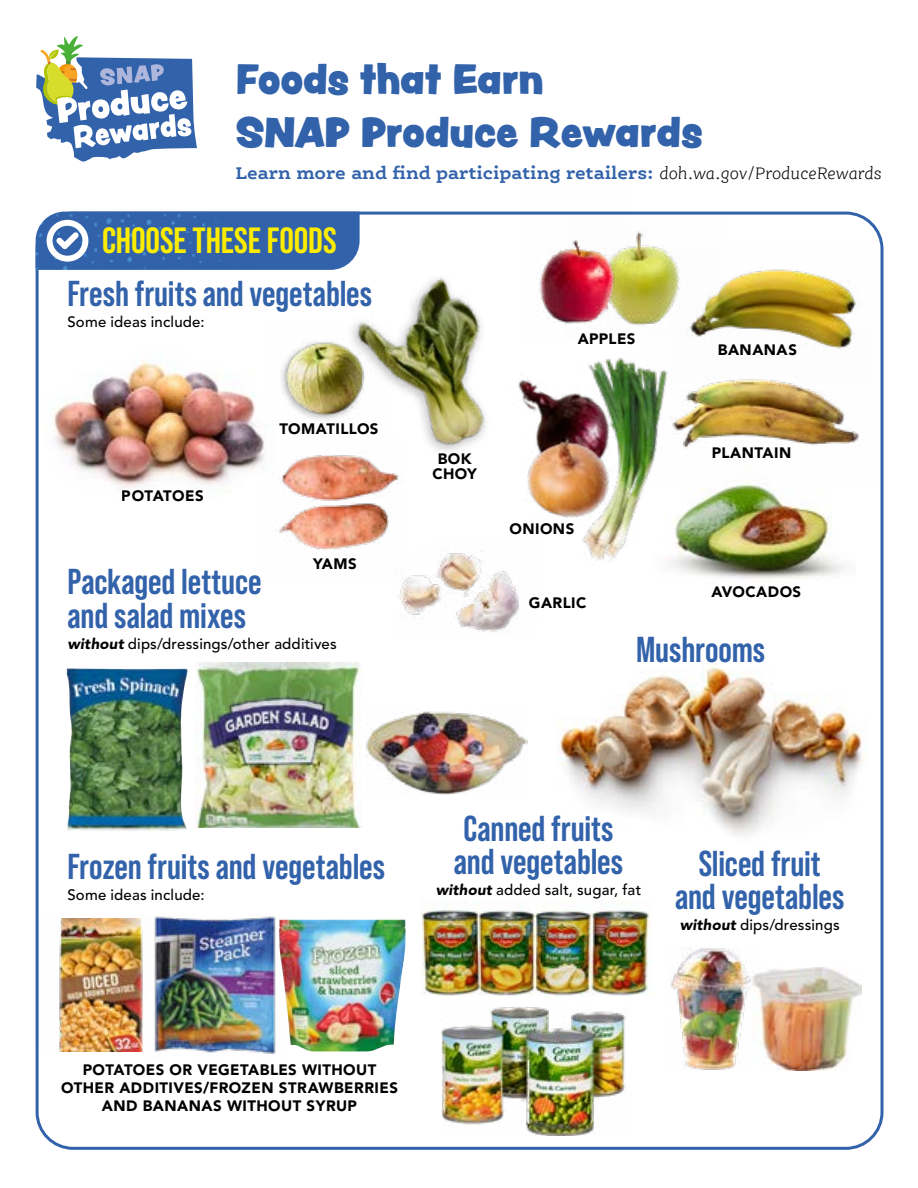
<style>
.page{position:relative;width:918px;height:1188px;background:#fff}
.page>*{position:absolute;margin:0;border:0;box-sizing:border-box;transform-origin:0 0}
.t1{font:45px/52.9px "Peachy Keen JF";letter-spacing:-.005em;color:#3262aa}
.t2{font:700 36.45px "Bebas Neue Pro";color:#ffed00}
.t3{font:700 36px/33px "Bebas Neue Pro";letter-spacing:-.005em;color:#3262aa}
.t4{font:700 18px "Ernestine Pro";color:#3262aa}
.t5{font:900 15px/18px "Avenir LT Std";letter-spacing:.03em;color:#000;text-align:center}
.t6{font:500 15px "Avenir LT Std";letter-spacing:.01em;color:#000}
.s1{font-weight:300;font-style:italic;color:#000}
.s2{font-weight:900;font-style:italic}
</style>
<div class="page">
<img style="left:398px;top:549px;width:117px;height:83px">
<img style="left:630px;top:229px;width:42px;height:97px">
<img style="left:53px;top:361px;width:212px;height:127px">
<svg style="left:36px;top:36px;width:161px;height:126px"></svg>
<svg style="left:36px;top:212px;width:324px;height:58px;background:#3e6baf"></svg>
<img style="left:588px;top:357px;width:58px;height:30px">
<img style="left:557px;top:664px;width:307px;height:171px">
<img style="left:524px;top:211px;width:106px;height:113px">
<img style="left:672px;top:257px;width:186px;height:70px">
<img style="left:646px;top:327px;width:235px;height:157px">
<img style="left:261px;top:438px;width:143px;height:143px">
<img style="left:281px;top:340px;width:54px;height:81px">
<img style="left:335px;top:219px;width:202px;height:280px">
<img style="left:671px;top:466px;width:184px;height:113px">
<img style="left:155px;top:916px;width:132px;height:138px">
<img style="left:35px;top:918px;width:133px;height:133px">
<img style="left:279px;top:920px;width:127px;height:132px">
<img style="left:670px;top:948px;width:82px;height:122px">
<img style="left:752px;top:968px;width:109px;height:103px">
<img style="left:196px;top:662px;width:165px;height:166px">
<img style="left:366px;top:711px;width:162px;height:83px">
<img style="left:66px;top:668px;width:122px;height:163px">
<img style="left:444px;top:387px;width:227px;height:228px">
<img style="left:421px;top:900px;width:232px;height:96px">
<img style="left:441px;top:1006px;width:185px;height:129px">
<h1 class="t1" style="left:236px;top:52px;width:468px">Foods that Earn<br>SNAP Produce Rewards</h1>
<p class="t4" style="left:236px;top:161px;width:648px">Learn more and find participating retailers: <span class="s1">doh.wa.gov/ProduceRewards</span></p>
<h2 class="t2" style="left:102px;top:220px;width:236px">CHOOSE THESE FOODS</h2>
<h3 class="t3" style="left:68px;top:277px;width:306px">Fresh fruits and vegetables</h3>
<p class="t6" style="left:68px;top:313px;width:139px">Some ideas include:</p>
<p class="t5" style="left:122px;top:487px;width:83px">POTATOES</p>
<p class="t5" style="left:279px;top:420px;width:101px">TOMATILLOS</p>
<p class="t5" style="left:313px;top:555px;width:45px">YAMS</p>
<h3 class="t3" style="left:68px;top:564px;width:196px;line-height:34.5px">Packaged lettuce and salad mixes</h3>
<p class="t6" style="left:68px;top:636px;width:271px"><span class="s2">without</span> dips/dressings/other additives</p>
<p class="t5" style="left:578px;top:330px;width:59px">APPLES</p>
<p class="t5" style="left:718px;top:340px;width:81px">BANANAS</p>
<p class="t5" style="left:432px;top:451px;width:46px;line-height:15px">BOK<br>CHOY</p>
<p class="t5" style="left:509px;top:520px;width:66px">ONIONS</p>
<p class="t5" style="left:529px;top:593px;width:59px">GARLIC</p>
<p class="t5" style="left:712px;top:444px;width:81px">PLANTAIN</p>
<p class="t5" style="left:711px;top:583px;width:91px">AVOCADOS</p>
<h3 class="t3" style="left:636px;top:633px;width:130px">Mushrooms</h3>
<h3 class="t3" style="left:67px;top:850px;width:319px">Frozen fruits and vegetables</h3>
<p class="t6" style="left:68px;top:886px;width:139px">Some ideas include:</p>
<h3 class="t3" style="left:454px;top:811px;width:171px">Canned fruits and vegetables</h3>
<p class="t6" style="left:436px;top:881px;width:207px"><span class="s2">without</span> added salt, sugar, fat</p>
<h3 class="t3" style="left:675px;top:847px;width:171px;text-align:center">Sliced fruit and vegetables</h3>
<p class="t6" style="left:680px;top:916px;width:162px"><span class="s2">without</span> dips/dressings</p>
<p class="t5" style="left:61px;top:1061px;width:338px">POTATOES OR VEGETABLES WITHOUT<br>OTHER ADDITIVES/FROZEN STRAWBERRIES<br>AND BANANAS WITHOUT SYRUP</p>
</div>
